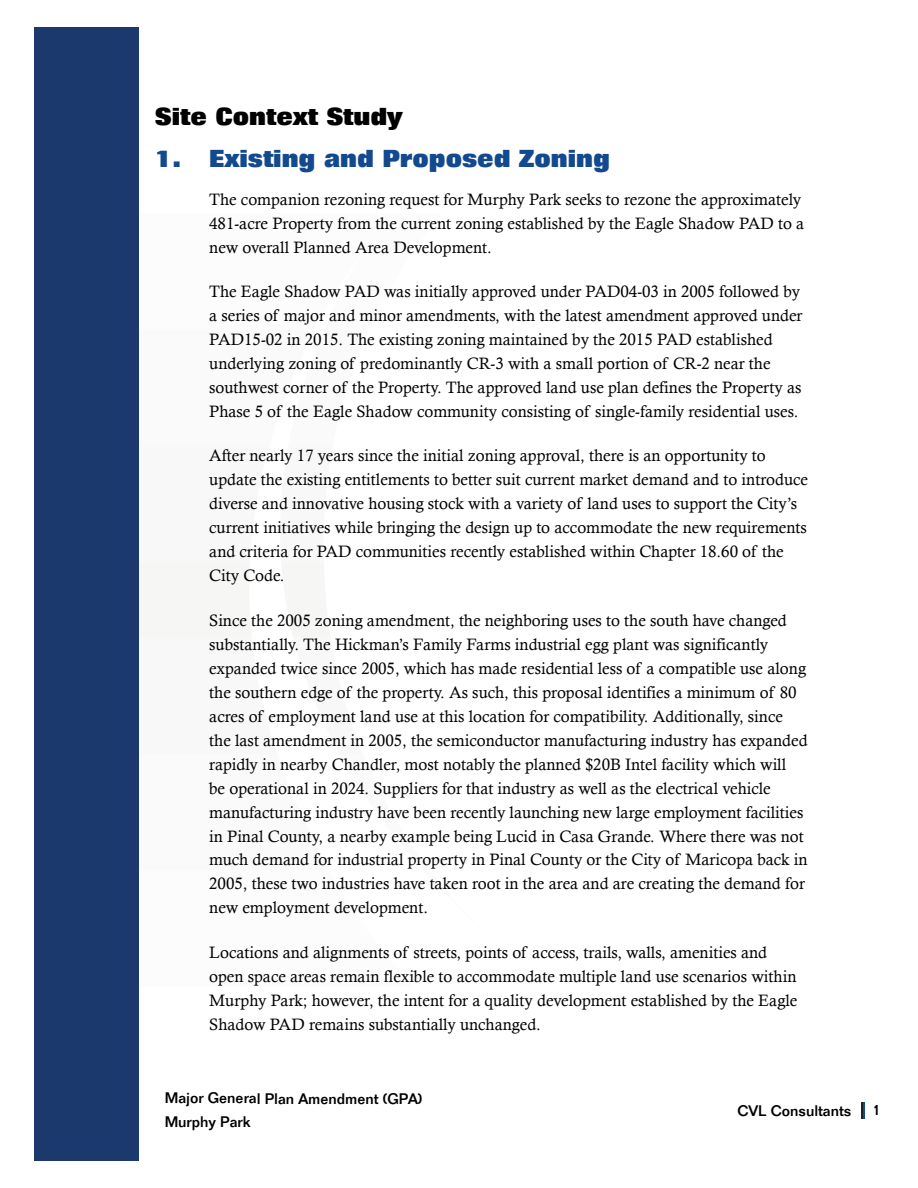
<style>
.page{position:relative;width:918px;height:1188px;background:#fff}
.page>*{position:absolute;margin:0;border:0;box-sizing:border-box;transform-origin:0 0}
.t1{font:800 24px "Folio Std";color:#13498e}
.t2{font:800 24px "Folio Std";color:#000}
.t3{font:16.5px/24px "Calisto";color:#000}
.t4{font:500 15px/23.2px "Folio Std";letter-spacing:-.005em;color:#000}
</style>
<div class="page">
<div style="left:35px;top:27px;width:104px;height:1134px;background:#1b396c"></div>
<svg style="left:861px;top:1103px;width:3px;height:16px"></svg>
<h1 class="t2" style="left:155px;top:108px;width:249px">Site Context Study</h1>
<h1 class="t1" style="left:155px;top:150px;width:456px">1. Existing and Proposed Zoning</h1>
<p class="t3" style="left:209px;top:187px;width:597px">The companion rezoning request for Murphy Park seeks to rezone the approximately<br>481-acre Property from the current zoning established by the Eagle Shadow PAD to a new overall Planned Area Development.</p>
<p class="t3" style="left:209px;top:279px;width:595px">The Eagle Shadow PAD was initially approved under PAD04-03 in 2005 followed by a series of major and minor amendments, with the latest amendment approved under PAD15-02 in 2015. The existing zoning maintained by the 2015 PAD established underlying zoning of predominantly CR-3 with a small portion of CR-2 near the southwest corner of the Property. The approved land use plan defines the Property as Phase 5 of the Eagle Shadow community consisting of single-family residential uses.</p>
<p class="t3" style="left:209px;top:444px;width:600px">After nearly 17 years since the initial zoning approval, there is an opportunity to update the existing entitlements to better suit current market demand and to introduce diverse and innovative housing stock with a variety of land uses to support the City’s current initiatives while bringing the design up to accommodate the new requirements and criteria for PAD communities recently established within Chapter 18.60 of the City Code.</p>
<p class="t3" style="left:209px;top:608px;width:600px">Since the 2005 zoning amendment, the neighboring uses to the south have changed substantially. The Hickman’s Family Farms industrial egg plant was significantly expanded twice since 2005, which has made residential less of a compatible use along the southern edge of the property. As such, this proposal identifies a minimum of 80 acres of employment land use at this location for compatibility. Additionally, since the last amendment in 2005, the semiconductor manufacturing industry has expanded rapidly in nearby Chandler, most notably the planned $20B Intel facility which will<br>be operational in 2024. Suppliers for that industry as well as the electrical vehicle manufacturing industry have been recently launching new large employment facilities in Pinal County, a nearby example being Lucid in Casa Grande. Where there was not much demand for industrial property in Pinal County or the City of Maricopa back in 2005, these two industries have taken root in the area and are creating the demand for new employment development.</p>
<p class="t3" style="left:209px;top:940px;width:590px">Locations and alignments of streets, points of access, trails, walls, amenities and open space areas remain flexible to accommodate multiple land use scenarios within Murphy Park; however, the intent for a quality development established by the Eagle Shadow PAD remains substantially unchanged.</p>
<p class="t4" style="left:165px;top:1087px;width:260px">Major General Plan Amendment (GPA)<br>Murphy Park</p>
<p class="t4" style="left:737px;top:1099px;width:115px">CVL Consultants</p>
<p class="t4" style="left:873px;top:1098px;width:10px">1</p>
</div>
